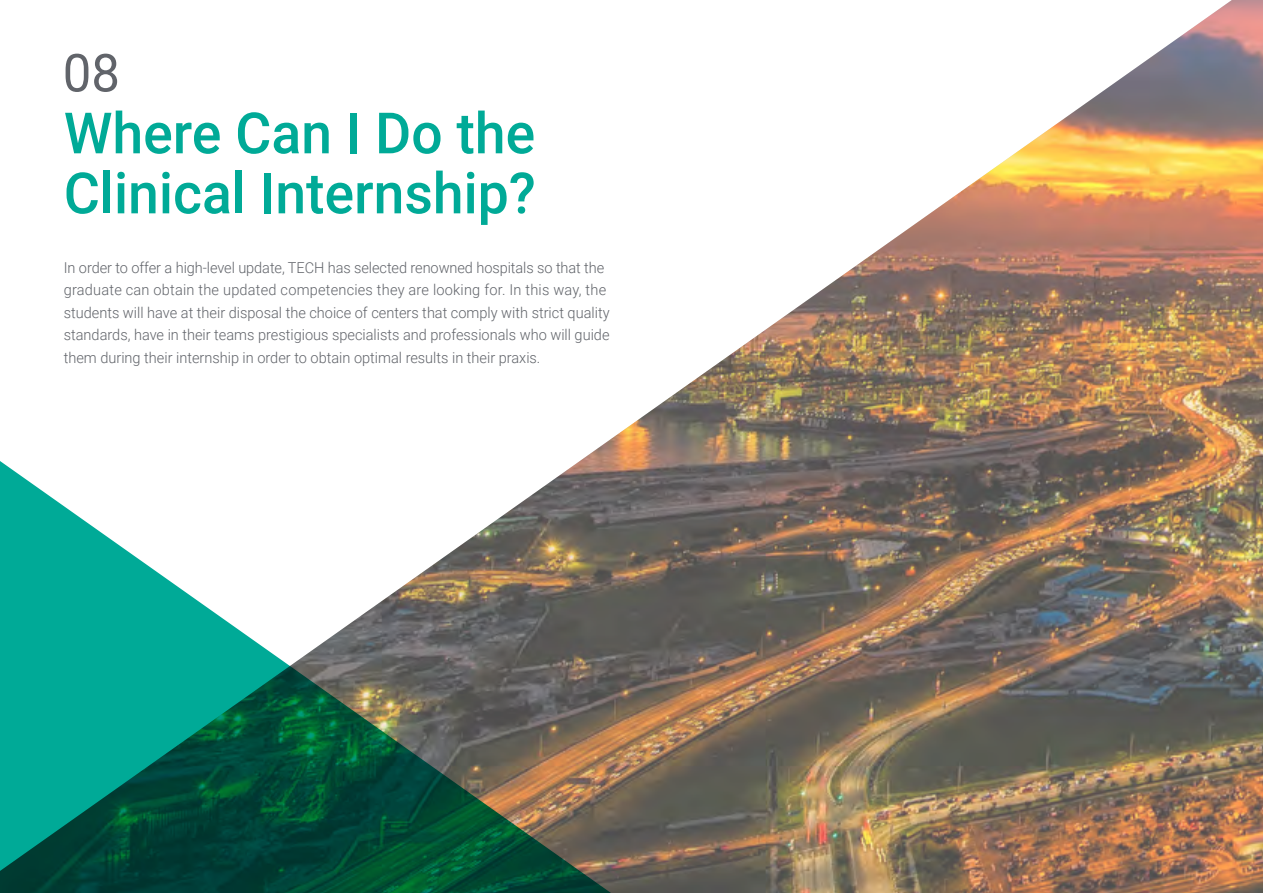
<style>
.page{position:relative;width:1263px;height:893px;background:#fff}
.page>*{position:absolute;margin:0;border:0;box-sizing:border-box;transform-origin:0 0}
.t1{font:500 57px/60px "Roboto";color:#00aa97}
.t2{font:52.5px "Roboto";color:#61646a}
.t3{font:300 15px/22.5px "Roboto";color:#61646a}
</style>
<div class="page">
<img style="left:601px;top:0;width:662px;height:893px">
<svg style="left:0;top:446px;width:641px;height:447px"></svg>
<h2 class="t2" style="left:63px;top:36px;width:59px">08</h2>
<h1 class="t1" style="left:64px;top:101px;width:473px">Where Can I Do the<br>Clinical Internship?</h1>
<p class="t3" style="left:64px;top:255px;width:547px">In order to offer a high-level update, TECH has selected renowned hospitals so that the graduate can obtain the updated competencies they are looking for. In this way, the students will have at their disposal the choice of centers that comply with strict quality standards, have in their teams prestigious specialists and professionals who will guide them during their internship in order to obtain optimal results in their praxis.</p>
</div>
